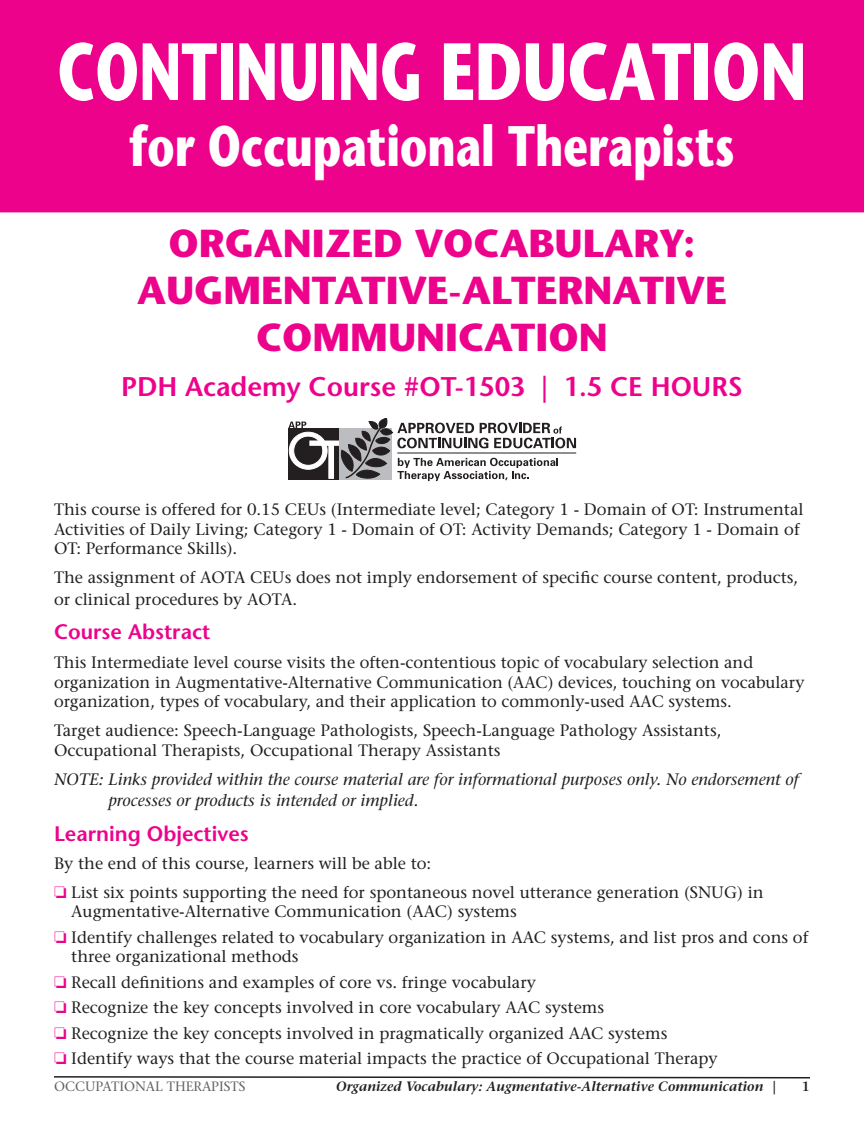
<style>
.page{position:relative;width:864px;height:1134px;background:#fff}
.page>*{position:absolute;margin:0;border:0;box-sizing:border-box;transform-origin:0 0}
.t1{font:700 81px "Stone Sans Std";color:#fff;scale:.7 1}
.t2{font:700 57px "Stone Sans Std";color:#fff;scale:.75 1}
.t3{font:700 39px/46.8px "Stone Sans Std";color:#ed028c;text-align:center}
.t4{font:600 27px "Stone Sans Std";color:#ed028c}
.t5{font:600 21px "Stone Sans Std";color:#ed028c}
.t6{font:500 16.5px/19.8px "Stone Serif Std";color:#231f20}
.t7{font:italic 500 16.5px/21.6px "Stone Serif Std";color:#231f20}
.t8{font:italic 600 13.5px "Stone Serif Std";color:#231f20}
.t9{font:500 13.5px "Stone Serif Std";color:#636366}
.t10{font:600 13.5px "Stone Serif Std";color:#231f20}
.s1{color:#ed028c}
.s2{font-style:normal}
</style>
<div class="page">
<svg style="left:54px;top:1076px;width:756px;height:3px"></svg>
<div style="left:1px;top:1px;width:862px;height:211px;background:#ed028c"></div>
<div style="left:0;top:0;width:864px;height:212px;border:2px solid #ed028c"></div>
<svg style="left:288px;top:418px;width:288px;height:63px"></svg>
<hr style="left:397px;top:453px;width:179px;height:1px;background:#231f20">
<h1 class="t1" style="left:57px;top:23px;width:1072px">CONTINUING EDUCATION</h1>
<h2 class="t2" style="left:129px;top:112px;width:809px">for Occupational Therapists</h2>
<h3 class="t3" style="left:137px;top:220px;width:591px">ORGANIZED VOCABULARY:<br>AUGMENTATIVE-ALTERNATIVE<br>COMMUNICATION</h3>
<h3 class="t4" style="left:121px;top:371px;width:623px">PDH Academy Course #OT-1503 | 1.5 CE HOURS</h3>
<p class="t6" style="left:54px;top:499px;width:751px">This course is offered for 0.15 CEUs (Intermediate level; Category 1 - Domain of OT: Instrumental<br>Activities of Daily Living; Category 1 - Domain of OT: Activity Demands; Category 1 - Domain of<br>OT: Performance Skills).</p>
<p class="t6" style="left:54px;top:567px;width:746px;line-height:21.6px">The assignment of AOTA CEUs does not imply endorsement of specific course content, products, or clinical procedures by AOTA.</p>
<p class="t5" style="left:54px;top:619px;width:158px">Course Abstract</p>
<p class="t6" style="left:54px;top:652px;width:752px">This Intermediate level course visits the often-contentious topic of vocabulary selection and organization in Augmentative-Alternative Communication (AAC) devices, touching on vocabulary organization, types of vocabulary, and their application to commonly-used AAC systems.</p>
<p class="t6" style="left:54px;top:721px;width:669px">Target audience: Speech-Language Pathologists, Speech-Language Pathology Assistants,<br>Occupational Therapists, Occupational Therapy Assistants</p>
<p class="t7" style="left:108px;top:768px;width:692px;text-indent:-54px">NOTE: Links provided within the course material are for informational purposes only. No endorsement of processes or products is intended or implied.</p>
<p class="t5" style="left:54px;top:821px;width:196px">Learning Objectives</p>
<p class="t6" style="left:54px;top:849px;width:711px;line-height:28.5px">By the end of this course, learners will be able to:<br><span class="s1">❏</span> List six points supporting the need for spontaneous novel utterance generation (SNUG) in</p>
<p class="t6" style="left:54px;top:899px;width:756px;line-height:25.5px;text-indent:17px">Augmentative-Alternative Communication (AAC) systems<br><span class="s1">❏</span> Identify challenges related to vocabulary organization in AAC systems, and list pros and cons of</p>
<p class="t6" style="left:54px;top:944px;width:665px;line-height:25.5px;text-indent:17px">three organizational methods<br><span class="s1">❏</span> Recall definitions and examples of core vs. fringe vocabulary<br><span class="s1">❏</span> Recognize the key concepts involved in core vocabulary AAC systems<br><span class="s1">❏</span> Recognize the key concepts involved in pragmatically organized AAC systems<br><span class="s1">❏</span> Identify ways that the course material impacts the practice of Occupational Therapy</p>
<p class="t9" style="left:54px;top:1078px;width:193px">OCCUPATIONAL THERAPISTS</p>
<p class="t8" style="left:336px;top:1078px;width:442px">Organized Vocabulary: Augmentative-Alternative Communication <span class="s2">|</span></p>
<p class="t10" style="left:802px;top:1078px;width:10px">1</p>
</div>
